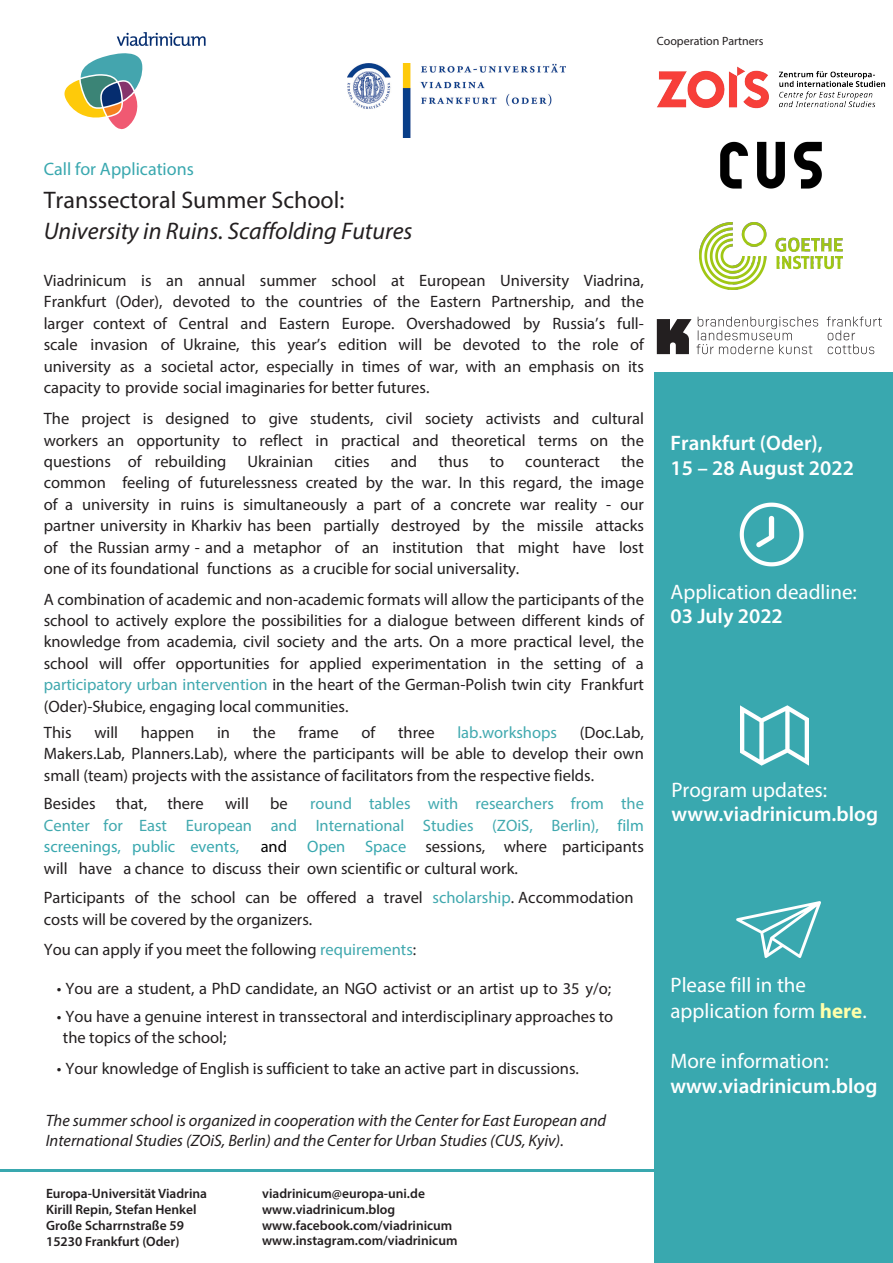
<style>
.page{position:relative;width:893px;height:1263px;background:#fff}
.page>*{position:absolute;margin:0;border:0;box-sizing:border-box;transform-origin:0 0}
.t1{font:italic 24px "Myriad Pro";color:#231f20}
.t2{font:24px "Myriad Pro";color:#231f20}
.t3{font:21px/25.3px "Myriad Pro";color:#fff}
.t4{font:600 21px/25.2px "Myriad Pro";color:#fff}
.t5{font:18px "Myriad Pro";color:#39a8af}
.t6{font:16.5px/21.5px "Myriad Pro";color:#231f20;text-align:justify}
.t7{font:italic 16.5px/19px "Myriad Pro";color:#221e1f}
.t8{font:16.5px/21.5px "Myriad Pro";color:#41a9af;text-align:justify}
.t9{font:600 13.5px/16.2px "Myriad Pro";color:#231f20}
.t10{font:12px "Myriad Pro";color:#231f20}
.s1{color:#41a9af}
.s2{color:#39a8af}
.s3{color:#000}
.s4{font-weight:700;color:#ffa}
</style>
<div class="page">
<div style="left:654px;top:372px;width:239px;height:891px;background:#39a8af"></div>
<svg style="left:117px;top:32px;width:89px;height:14px"></svg>
<svg style="left:64px;top:53px;width:79px;height:76px"></svg>
<hr style="left:0;top:1170px;width:654px;height:2px;background:#39a8af">
<img style="left:741px;top:705px;width:67px;height:61px">
<img style="left:348px;top:63px;width:218px;height:74px">
<img style="left:657px;top:66px;width:229px;height:43px">
<svg style="left:657px;top:317px;width:161px;height:37px"></svg>
<svg style="left:827px;top:317px;width:55px;height:37px"></svg>
<img style="left:699px;top:222px;width:144px;height:67px">
<img style="left:720px;top:141px;width:102px;height:48px">
<img style="left:737px;top:901px;width:83px;height:56px">
<img style="left:739px;top:502px;width:65px;height:65px">
<p class="t10" style="left:657px;top:33px;width:108px">Cooperation Partners</p>
<p class="t5" style="left:44px;top:158px;width:152px">Call for Applications</p>
<h1 class="t2" style="left:44px;top:186px;width:302px">Transsectoral Summer School:</h1>
<h1 class="t1" style="left:44px;top:216px;width:370px">University in Ruins. Scaffolding Futures</h1>
<p class="t6" style="left:44px;top:269px;width:602px">Viadrinicum is an annual summer school at European University Viadrina, Frankfurt (Oder), devoted to the countries of the Eastern Partnership, and the larger context of Central and Eastern Europe. Overshadowed by Russia’s full&shy;scale invasion of Ukraine, this year’s edition will be devoted to the role of university as a societal actor, especially in times of war, with an emphasis on its capacity to provide social imaginaries for better futures.</p>
<p class="t6" style="left:44px;top:408px;width:602px">The project is designed to give students, civil society activists and cultural workers an opportunity to reflect in practical and theoretical terms on the questions of rebuilding</p>
<p class="t6" style="left:44px;top:450px;width:602px;text-indent:577px">the common feeling of futurelessness created by the war. In this regard, the image of a university in ruins is simultaneously a part of a concrete war reality - our partner university in Kharkiv has been partially destroyed by the missile attacks of the Russian army - and a metaphor of an institution that might have lost one of its foundational functions as a crucible for social universality.</p>
<p class="t6" style="left:44px;top:588px;width:602px">A combination of academic and non-academic formats will allow the participants of the school to actively explore the possibilities for a dialogue between different kinds of knowledge from academia, civil society and the arts. On a more practical level, the school will offer opportunities for applied experimentation in the setting of a <span class="s1">participatory urban intervention</span> in the heart of the German-Polish twin city Frankfurt (Oder)-Słubice, engaging local communities.</p>
<p class="t6" style="left:44px;top:721px;width:29px">This</p>
<p class="t6" style="left:94px;top:721px;width:25px">will</p>
<p class="t6" style="left:141px;top:721px;width:55px">happen</p>
<p class="t6" style="left:217px;top:721px;width:15px">in</p>
<p class="t6" style="left:253px;top:721px;width:24px">the</p>
<p class="t6" style="left:298px;top:721px;width:42px">frame</p>
<p class="t6" style="left:361px;top:721px;width:15px">of</p>
<p class="t6" style="left:398px;top:721px;width:38px">three</p>
<p class="t8" style="left:457px;top:721px;width:101px">lab.workshops</p>
<p class="t6" style="left:247px;top:450px;width:67px">Ukrainian</p>
<p class="t6" style="left:334px;top:450px;width:37px">cities</p>
<p class="t6" style="left:391px;top:450px;width:28px">and</p>
<p class="t6" style="left:438px;top:450px;width:32px">thus</p>
<p class="t6" style="left:490px;top:450px;width:16px">to</p>
<p class="t6" style="left:525px;top:450px;width:76px">counteract</p>
<p class="t6" style="left:44px;top:721px;width:602px;text-indent:536px">(Doc.Lab, Makers.Lab, Planners.Lab), where the participants will be able to develop their own small (team) projects with the assistance of facilitators from the respective fields.</p>
<p class="t6" style="left:44px;top:793px;width:162px">Besides that, there</p>
<p class="t6" style="left:225px;top:793px;width:25px">will</p>
<p class="t6" style="left:270px;top:793px;width:19px">be</p>
<p class="t8" style="left:44px;top:793px;width:602px;text-indent:266px">round tables with researchers from the Center for East European and International Studies (ZOiS, Berlin), <span class="s2">film screenings, public events,</span></p>
<p class="t6" style="left:44px;top:836px;width:602px;text-indent:217px"><span class="s3">and</span> <span class="s2">Open Space</span> sessions, where participants will have a chance to discuss their own scientific or cultural work.</p>
<p class="t6" style="left:44px;top:886px;width:591px;line-height:22.2px">Participants of the school can be offered a travel <span class="s1">scholarship</span>. Accommodation costs will be covered by the organizers.</p>
<p class="t6" style="left:44px;top:938px;width:374px">You can apply if you meet the following <span class="s1">requirements</span>:</p>
<p class="t6" style="left:57px;top:977px;width:556px">• You are a student, a PhD candidate, an NGO activist or an artist up to 35 y/o;</p>
<p class="t6" style="left:63px;top:1005px;width:552px;text-indent:-6px">• You have a genuine interest in transsectoral and interdisciplinary approaches to the topics of the school;</p>
<p class="t6" style="left:57px;top:1057px;width:524px">• Your knowledge of English is sufficient to take an active part in discussions.</p>
<p class="t7" style="left:46px;top:1111px;width:562px">The summer school is organized in cooperation with the Center for East European and<br>International Studies (ZOiS, Berlin) and the Center for Urban Studies (CUS, Kyiv).</p>
<p class="t9" style="left:46px;top:1184px;width:162px">Europa-Universität Viadrina<br>Kirill Repin, Stefan Henkel<br>Große Scharrnstraße 59<br>15230 Frankfurt (Oder)</p>
<p class="t9" style="left:262px;top:1185px;width:197px;line-height:15.8px">viadrinicum@europa-uni.de www.viadrinicum.blog www.facebook.com/viadrinicum www.instagram.com/viadrinicum</p>
<p class="t4" style="left:671px;top:429px;width:185px">Frankfurt (Oder),<br>15 – 28 August 2022</p>
<p class="t3" style="left:671px;top:579px;width:188px">Application deadline:</p>
<p class="t4" style="left:671px;top:603px;width:114px">03 July 2022</p>
<p class="t3" style="left:671px;top:777px;width:157px">Program updates:</p>
<p class="t4" style="left:671px;top:801px;width:208px">www.viadrinicum.blog</p>
<p class="t3" style="left:670px;top:972px;width:198px">Please fill in the application form <span class="s4">here</span>.</p>
<p class="t3" style="left:670px;top:1048px;width:160px">More information:</p>
<p class="t4" style="left:670px;top:1073px;width:208px">www.viadrinicum.blog</p>
</div>
